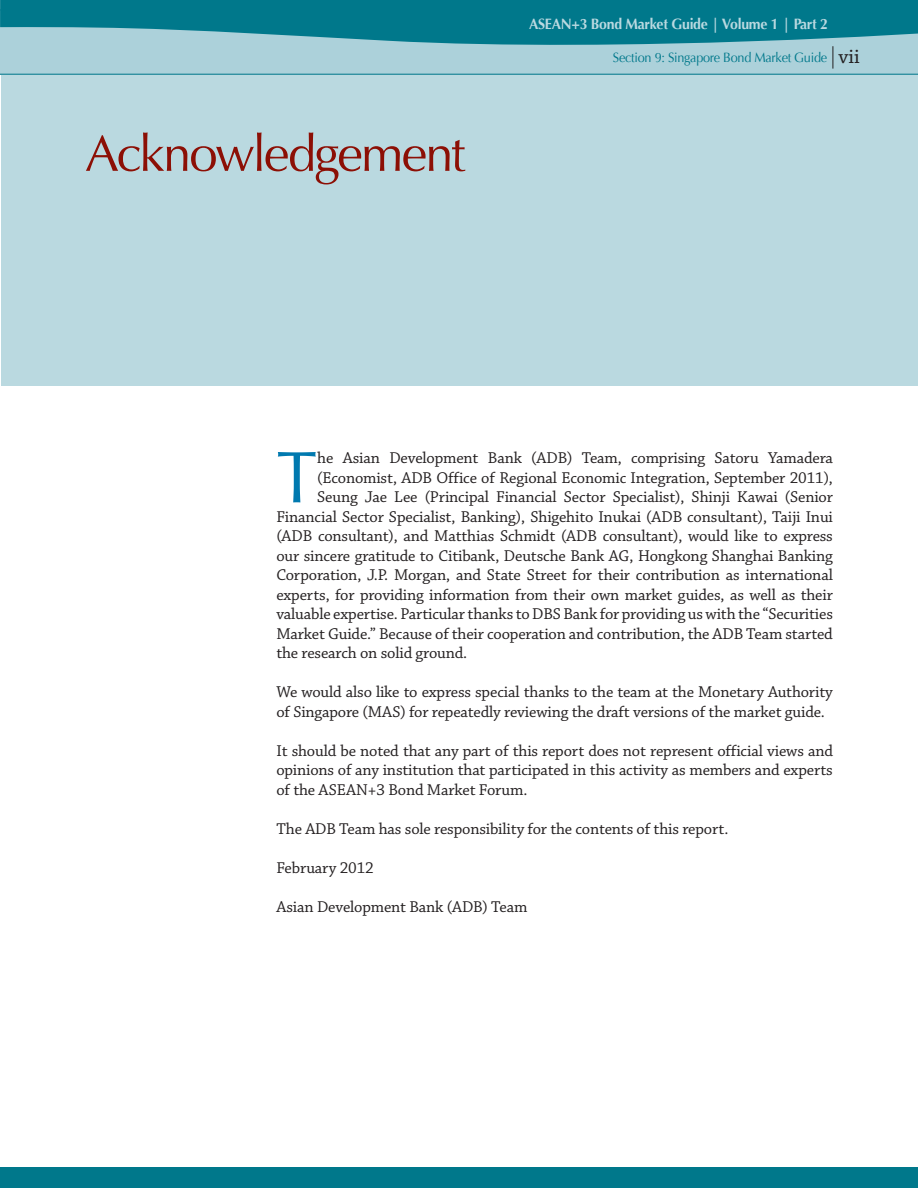
<style>
.page{position:relative;width:918px;height:1188px;background:#fff}
.page>*{position:absolute;margin:0;border:0;box-sizing:border-box;transform-origin:0 0}
.t1{font:73.5px "Optima";color:#0079af}
.t2{font:51px "Optima";letter-spacing:-.045em;color:#8c0f05}
.t3{font:16.5px/19.5px "Chaparral Pro";letter-spacing:-.01em;color:#231f20}
.t4{font:700 15px "Optima";letter-spacing:-.02em;color:#bad9e0;scale:.94 1}
.t5{font:13.5px "Optima";letter-spacing:-.02em;color:#00788b;scale:.94 1}
.s1{font-family:"Chaparral Pro";font-size:21px;color:#231f20}
</style>
<div class="page">
<div style="left:1px;top:0;width:917px;height:386px;background:#bad9e0"></div>
<div style="left:0;top:1167px;width:918px;height:21px;background:#00788b"></div>
<svg style="left:0;top:54px;width:918px;height:21px"></svg>
<svg style="left:0;top:0;width:918px;height:54px;fill:#00788b"></svg>
<svg style="left:833px;top:46px;width:1px;height:23px"></svg>
<p class="t4" style="left:529px;top:15px;width:320px">ASEAN+3 Bond Market Guide | Volume 1 | Part 2</p>
<h2 class="t2" style="left:85px;top:124px;width:382px">Acknowledgement</h2>
<p class="t5" style="left:613px;top:49px;width:264px">Section 9: Singapore Bond Market Guide <span class="s1">vii</span></p>
<h1 class="t1" style="left:276px;top:435px;width:42px">T</h1>
<p class="t3" style="left:317px;top:449px;width:517px">he Asian Development Bank (ADB) Team, comprising Satoru Yamadera</p>
<p class="t3" style="left:317px;top:468px;width:517px">(Economist, ADB Office of Regional Economic Integration, September 2011),</p>
<p class="t3" style="left:317px;top:488px;width:517px">Seung Jae Lee (Principal Financial Sector Specialist), Shinji Kawai (Senior</p>
<p class="t3" style="left:276px;top:507px;width:558px">Financial Sector Specialist, Banking), Shigehito Inukai (ADB consultant), Taiji Inui</p>
<p class="t3" style="left:276px;top:527px;width:558px">(ADB consultant), and Matthias Schmidt (ADB consultant), would like to express</p>
<p class="t3" style="left:276px;top:547px;width:558px">our sincere gratitude to Citibank, Deutsche Bank AG, Hongkong Shanghai Banking</p>
<p class="t3" style="left:276px;top:566px;width:558px">Corporation, J.P. Morgan, and State Street for their contribution as international</p>
<p class="t3" style="left:276px;top:586px;width:558px">experts, for providing information from their own market guides, as well as their</p>
<p class="t3" style="left:276px;top:605px;width:558px">valuable expertise. Particular thanks to DBS Bank for providing us with the “Securities</p>
<p class="t3" style="left:276px;top:625px;width:558px">Market Guide.” Because of their cooperation and contribution, the ADB Team started</p>
<p class="t3" style="left:276px;top:644px;width:192px">the research on solid ground.</p>
<p class="t3" style="left:276px;top:683px;width:558px">We would also like to express special thanks to the team at the Monetary Authority of Singapore (MAS) for repeatedly reviewing the draft versions of the market guide.</p>
<p class="t3" style="left:276px;top:742px;width:558px;text-align:justify">It should be noted that any part of this report does not represent official views and opinions of any institution that participated in this activity as members and experts of the ASEAN+3 Bond Market Forum.</p>
<p class="t3" style="left:276px;top:820px;width:454px">The ADB Team has sole responsibility for the contents of this report.</p>
<p class="t3" style="left:276px;top:859px;width:99px">February 2012</p>
<p class="t3" style="left:276px;top:898px;width:253px">Asian Development Bank (ADB) Team</p>
</div>
